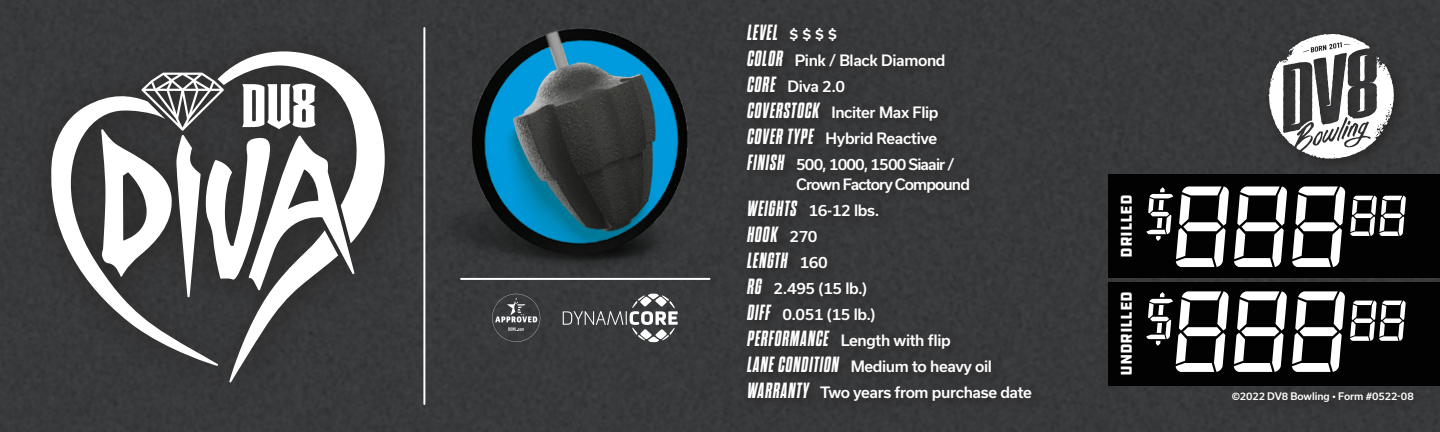
<style>
.page{position:relative;width:1440px;height:432px;background:#38393b}
.page>*{position:absolute;margin:0;border:0;box-sizing:border-box;transform-origin:0 0}
.Stats_info_2018{font:italic 700 expanded 22px "Dharma Gothic M";letter-spacing:.05em;color:#fff}
.Stats_info_2018-2{font:16px "DDC Hardware";letter-spacing:-.025em;color:#fff}
.Stats_info_2018-3{font:500 15px "Usual";letter-spacing:-.025em;color:#fff}
.Stats_info_2018-4{font:500 15px/20px "Usual";letter-spacing:-.06em;color:#fff}
.t1{font:500 10px "Usual";letter-spacing:-.01em;color:#fff}
.s1{font-family:"Usual";font-weight:500;font-style:normal;font-stretch:normal;font-size:15px}
.s2{font-family:"Dharma Gothic M";font-weight:700;font-style:italic;font-stretch:expanded;font-size:22px}
</style>
<div class="page">
<div style="left:1262px;top:27px;width:146px;height:146px;background:#37383a"></div>
<svg style="left:1269px;top:34px;width:125px;height:125px"></svg>
<div style="left:1226px;top:385px;width:200px;height:30px;background:#363738"></div>
<hr style="left:423px;top:28px;width:2px;height:376px;background:#fff">
<div style="left:740px;top:17px;width:304px;height:396px;background:#363739"></div>
<img style="left:423px;top:0;width:320px;height:286px">
<svg style="left:563px;top:294px;width:115px;height:48px;background:#5c5d5e"></svg>
<svg style="left:492px;top:294px;width:48px;height:48px;background:#4f5051"></svg>
<div style="left:25px;top:25px;width:393px;height:386px;background:#38393a"></div>
<svg style="left:224px;top:51px;width:162px;height:188px;fill:#fff"></svg>
<svg style="left:51px;top:99px;width:50px;height:197px"></svg>
<svg style="left:101px;top:73px;width:254px;height:309px"></svg>
<div style="left:1108px;top:174px;width:332px;height:104px;background:#010201"></div>
<div style="left:1108px;top:282px;width:332px;height:104px;background:#010201"></div>
<svg style="left:1146px;top:186px;width:260px;height:81px"></svg>
<svg style="left:1146px;top:291px;width:260px;height:81px"></svg>
<p class="Stats_info_2018" style="left:747px;top:21px;width:92px">LEVEL <span class="s1">$ $ $ $</span></p>
<p class="Stats_info_2018-3" style="left:747px;top:51px;width:200px"><span class="s2">COLOR</span> Pink / Black Diamond</p>
<p class="Stats_info_2018-3" style="left:747px;top:77px;width:99px"><span class="s2">CORE</span> Diva 2.0</p>
<p class="Stats_info_2018-3" style="left:747px;top:103px;width:193px"><span class="s2">COVERSTOCK</span> Inciter Max Flip</p>
<p class="Stats_info_2018-3" style="left:747px;top:129px;width:191px"><span class="s2">COVER TYPE</span> Hybrid Reactive</p>
<p class="Stats_info_2018-4" style="left:796px;top:154px;width:175px;text-indent:-49px"><span class="s2">FINISH</span> 500, 1000, 1500 Siaair /<br>Crown Factory Compound</p>
<p class="Stats_info_2018-3" style="left:747px;top:201px;width:133px"><span class="s2">WEIGHTS</span> 16-12 lbs.</p>
<p class="Stats_info_2018" style="left:747px;top:223px;width:72px">HOOK <span class="s1">270</span></p>
<p class="Stats_info_2018" style="left:747px;top:249px;width:82px">LENGTH <span class="s1">160</span></p>
<p class="Stats_info_2018-3" style="left:747px;top:279px;width:121px"><span class="s2">RG</span> 2.495 (15 lb.)</p>
<p class="Stats_info_2018-3" style="left:747px;top:305px;width:130px"><span class="s2">DIFF</span> 0.051 (15 lb.)</p>
<p class="Stats_info_2018-3" style="left:747px;top:331px;width:205px"><span class="s2">PERFORMANCE</span> Length with flip</p>
<p class="Stats_info_2018-3" style="left:747px;top:357px;width:246px"><span class="s2">LANE CONDITION</span> Medium to heavy oil</p>
<p class="Stats_info_2018-3" style="left:747px;top:383px;width:286px"><span class="s2">WARRANTY</span> Two years from purchase date</p>
<p class="Stats_info_2018-2" style="left:1116px;top:258px;width:65px;rotate:-90deg">DRILLED</p>
<p class="Stats_info_2018-2" style="left:1116px;top:376px;width:86px;rotate:-90deg">UNDRILLED</p>
<p class="t1" style="left:1232px;top:390px;width:183px">©2022 DV8 Bowling • Form #0522-08</p>
</div>
